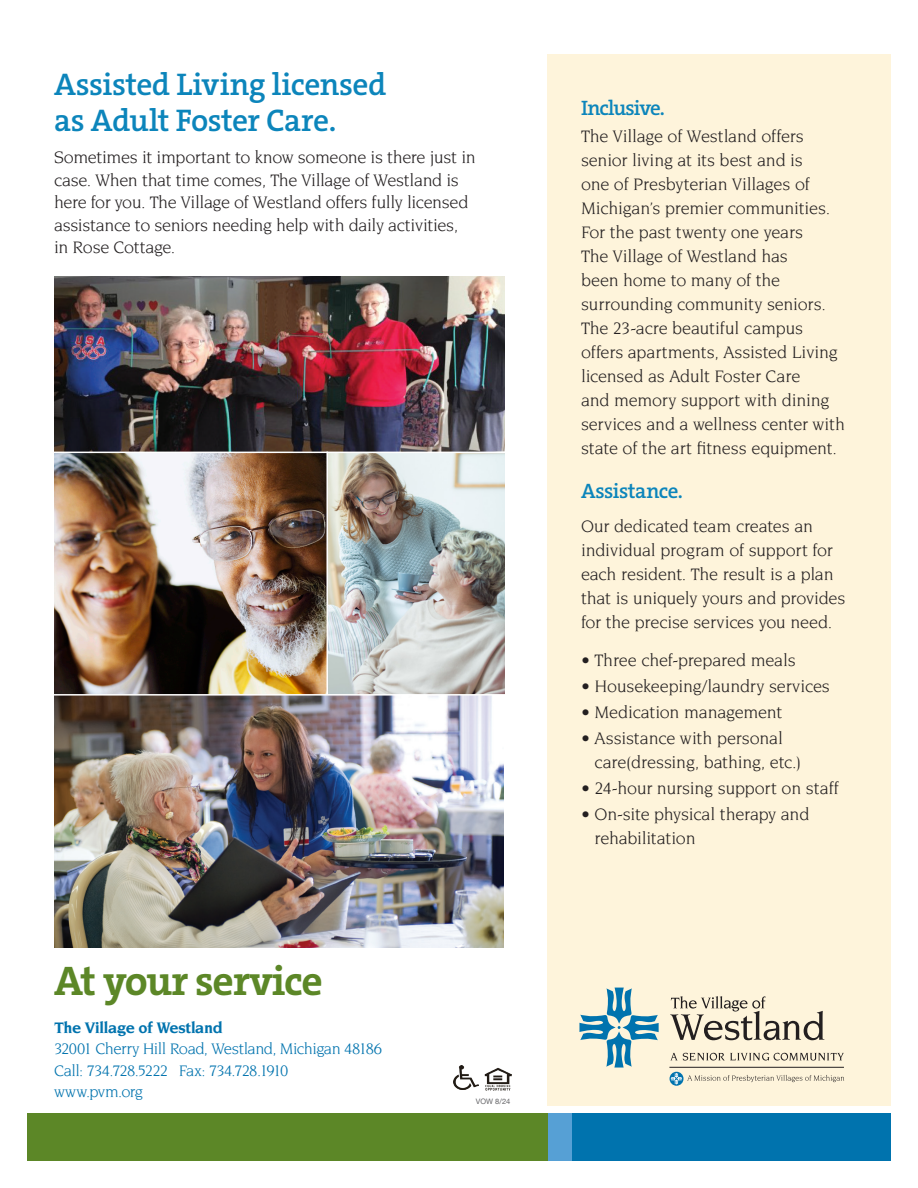
<style>
.page{position:relative;width:918px;height:1188px;background:#fff}
.page>*{position:absolute;margin:0;border:0;box-sizing:border-box;transform-origin:0 0}
.t1{font:700 41.7px "The Serif";letter-spacing:-.03em;color:#5c8727}
.Subhead-Interior{font:600 31.5px/36px "The Serif";letter-spacing:-.02em;color:#0c85bb}
.Subhead-Interior-2{font:600 21px "The Serif";letter-spacing:-.025em;color:#0c85bb}
.Subhead-Interior-3{font:600 21px "The Serif";letter-spacing:-.045em;color:#0c85bb}
.body{font:18px/24px "Novarese Std";letter-spacing:-.015em;color:#231f20}
.Body_bullets{font:18px/24px "Novarese Std";letter-spacing:-.015em;color:#231f20}
.Subhead-Interior-4{font:18px/22.5px "Novarese Std";letter-spacing:-.025em;color:#231f20}
.t2{font:16.5px "Novarese Std";letter-spacing:-.04em;color:#0073ae}
.t3{font:700 16.5px "Novarese Std";letter-spacing:-.02em;color:#0073ae}
.t4{font:16.5px "Novarese Std";letter-spacing:-.02em;color:#0073ae}
.t5{font:7.5px "Helvetica Neue";color:#636366}
</style>
<div class="page">
<div style="left:548px;top:54px;width:343px;height:1052px;background:#fef4db"></div>
<div style="left:27px;top:1114px;width:521px;height:47px;background:#5c8727"></div>
<div style="left:571px;top:1114px;width:320px;height:47px;background:#0073ae"></div>
<div style="left:548px;top:1114px;width:23px;height:47px;background:#56a0d5"></div>
<img style="left:54px;top:277px;width:451px;height:670px">
<hr style="left:53px;top:693px;width:452px;height:2px;background:#fff">
<hr style="left:50px;top:452px;width:456px;height:1px;background:#fff">
<hr style="left:50px;top:694px;width:456px;height:2px;background:#fff">
<hr style="left:326px;top:452px;width:2px;height:243px;background:#fff">
<hr style="left:669px;top:1067px;width:175px;height:1px;background:#231f20">
<svg style="left:670px;top:996px;width:154px;height:44px"></svg>
<svg style="left:670px;top:1053px;width:174px;height:8px"></svg>
<svg style="left:579px;top:988px;width:80px;height:80px"></svg>
<svg style="left:670px;top:1072px;width:14px;height:14px"></svg>
<svg style="left:671px;top:1073px;width:173px;height:11px"></svg>
<img style="left:454px;top:1066px;width:24px;height:24px">
<img style="left:484px;top:1068px;width:27px;height:23px">
<p class="Subhead-Interior" style="left:54px;top:67px;width:334px">Assisted Living licensed as Adult Foster Care.</p>
<p class="Subhead-Interior-4" style="left:54px;top:146px;width:423px">Sometimes it important to know someone is there just in case. When that time comes, The Village of Westland is here for you. The Village of Westland offers fully licensed assistance to seniors needing help with daily activities, in Rose Cottage.</p>
<p class="t1" style="left:54px;top:954px;width:270px">At your service</p>
<p class="t3" style="left:54px;top:1018px;width:170px">The Village of Westland</p>
<p class="t2" style="left:54px;top:1040px;width:329px">32001 Cherry Hill Road, Westland, Michigan 48186</p>
<p class="t2" style="left:54px;top:1061px;width:236px">Call: 734.728.5222 Fax: 734.728.1910</p>
<p class="t4" style="left:54px;top:1083px;width:91px">www.pvm.org</p>
<p class="t5" style="left:476px;top:1096px;width:36px">VOW 8/24</p>
<p class="Subhead-Interior-3" style="left:581px;top:94px;width:85px">Inclusive.</p>
<p class="body" style="left:581px;top:124px;width:266px">The Village of Westland offers senior living at its best and is<br>one of Presbyterian Villages of<br>Michigan’s premier communities.<br>For the past twenty one years<br>The Village of Westland has<br>been home to many of the surrounding community seniors.<br>The 23-acre beautiful campus offers apartments, Assisted Living licensed as Adult Foster Care<br>and memory support with dining services and a wellness center with state of the art fitness equipment.</p>
<p class="Subhead-Interior-2" style="left:581px;top:478px;width:103px">Assistance.</p>
<p class="Body_bullets" style="left:581px;top:514px;width:266px">Our dedicated team creates an individual program of support for each resident. The result is a plan that is uniquely yours and provides for the precise services you need.</p>
<p class="Body_bullets" style="left:581px;top:648px;width:216px">• Three chef-prepared meals</p>
<p class="Body_bullets" style="left:581px;top:674px;width:250px">• Housekeeping/laundry services</p>
<p class="Body_bullets" style="left:581px;top:700px;width:203px">• Medication management</p>
<p class="Body_bullets" style="left:595px;top:726px;width:208px;text-indent:-14px">• Assistance with personal care(dressing, bathing, etc.)</p>
<p class="Body_bullets" style="left:581px;top:776px;width:259px">• 24-hour nursing support on staff</p>
<p class="Body_bullets" style="left:595px;top:802px;width:216px;text-indent:-14px">• On-site physical therapy and rehabilitation</p>
</div>
